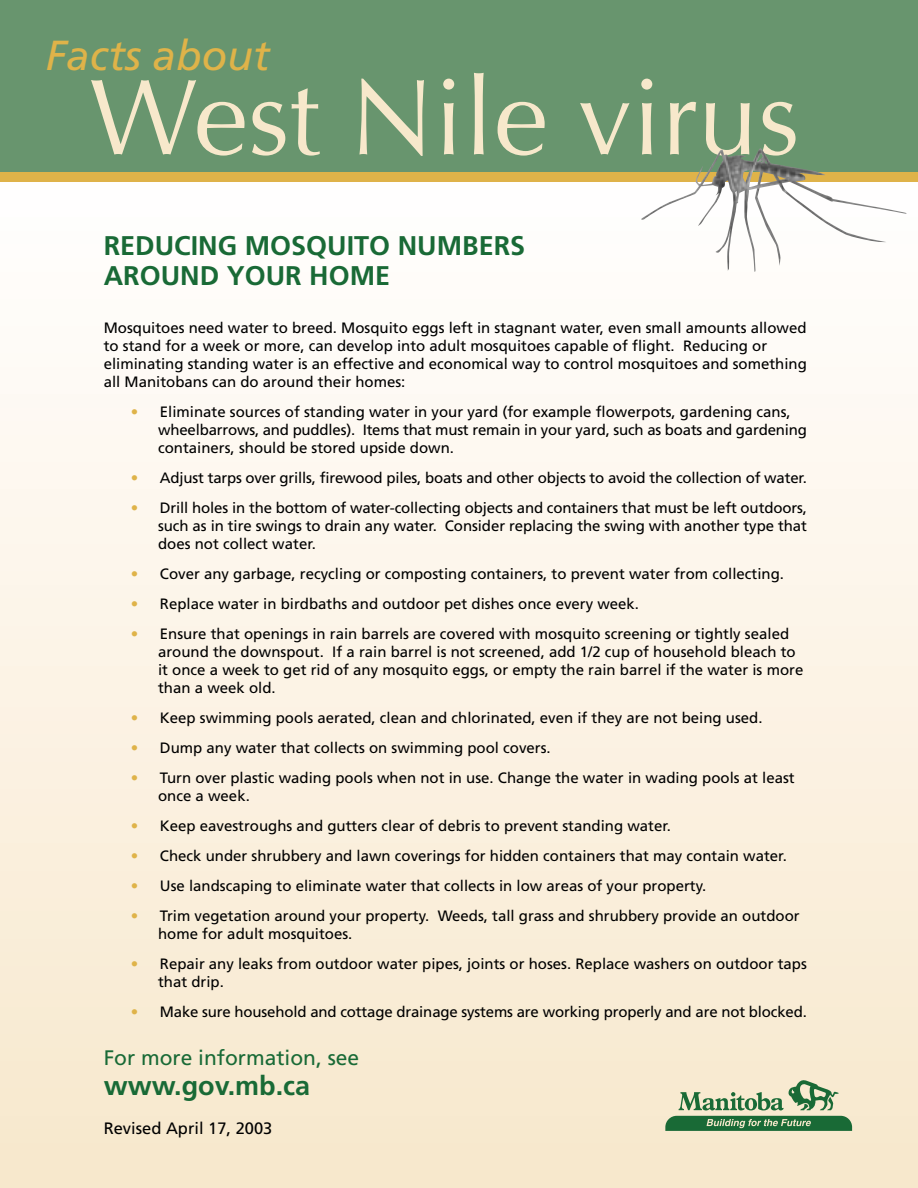
<style>
.page{position:relative;width:918px;height:1188px;background:#fff}
.page>*{position:absolute;margin:0;border:0;box-sizing:border-box;transform-origin:0 0}
.t1{font:108px "Optima";color:#f7e8cb}
.t2{font:italic 42px "Frutiger";color:#dfb349}
.t3{font:700 27px/30px "Frutiger";color:#196a36}
.t4{font:21px "Frutiger";color:#196a36}
.t5{font:16.5px "Frutiger";color:#000}
.t6{font:15px/18px "Frutiger";color:#000}
.s1{color:#dfb349}
</style>
<div class="page">
<div style="left:0;top:1183px;width:918px;height:5px;background:#f7e8cc"></div>
<div style="left:0;top:1170px;width:918px;height:14px;background:#f7e8cc"></div>
<div style="left:0;top:1156px;width:918px;height:14px;background:#f7e8cd"></div>
<div style="left:0;top:1143px;width:918px;height:13px;background:#f7e8cd"></div>
<div style="left:0;top:1129px;width:918px;height:14px;background:#f7e9ce"></div>
<div style="left:0;top:1115px;width:918px;height:14px;background:#f7e9cf"></div>
<div style="left:0;top:1102px;width:918px;height:13px;background:#f8ead0"></div>
<div style="left:0;top:1088px;width:918px;height:14px;background:#f8ead0"></div>
<div style="left:0;top:1075px;width:918px;height:13px;background:#f8ead1"></div>
<div style="left:0;top:1061px;width:918px;height:14px;background:#f8ead1"></div>
<div style="left:0;top:1047px;width:918px;height:14px;background:#f8ebd2"></div>
<div style="left:0;top:1034px;width:918px;height:13px;background:#f8ebd3"></div>
<div style="left:0;top:1020px;width:918px;height:14px;background:#f8ebd4"></div>
<div style="left:0;top:1007px;width:918px;height:13px;background:#f8ecd4"></div>
<div style="left:0;top:993px;width:918px;height:14px;background:#f9ecd5"></div>
<div style="left:0;top:979px;width:918px;height:14px;background:#f9ecd6"></div>
<div style="left:0;top:966px;width:918px;height:13px;background:#f9ecd7"></div>
<div style="left:0;top:952px;width:918px;height:14px;background:#f9edd7"></div>
<div style="left:0;top:938px;width:918px;height:14px;background:#f9edd8"></div>
<div style="left:0;top:925px;width:918px;height:14px;background:#f9eed9"></div>
<div style="left:0;top:911px;width:918px;height:14px;background:#f9eed9"></div>
<div style="left:0;top:898px;width:918px;height:13px;background:#faeeda"></div>
<div style="left:0;top:884px;width:918px;height:14px;background:#faeedb"></div>
<div style="left:0;top:870px;width:918px;height:14px;background:#faeedb"></div>
<div style="left:0;top:857px;width:918px;height:13px;background:#faefdc"></div>
<div style="left:0;top:843px;width:918px;height:14px;background:#faefdc"></div>
<div style="left:0;top:830px;width:918px;height:13px;background:#faf0de"></div>
<div style="left:0;top:816px;width:918px;height:14px;background:#fbf0de"></div>
<div style="left:0;top:802px;width:918px;height:14px;background:#fbf0df"></div>
<div style="left:0;top:789px;width:918px;height:13px;background:#fbf0e0"></div>
<div style="left:0;top:775px;width:918px;height:14px;background:#fbf1e1"></div>
<div style="left:0;top:761px;width:918px;height:14px;background:#fbf1e1"></div>
<div style="left:0;top:748px;width:918px;height:14px;background:#fbf1e2"></div>
<div style="left:0;top:734px;width:918px;height:14px;background:#fbf2e3"></div>
<div style="left:0;top:721px;width:918px;height:13px;background:#fcf2e3"></div>
<div style="left:0;top:707px;width:918px;height:14px;background:#fcf2e4"></div>
<div style="left:0;top:693px;width:918px;height:14px;background:#fcf3e5"></div>
<div style="left:0;top:680px;width:918px;height:13px;background:#fcf3e5"></div>
<div style="left:0;top:666px;width:918px;height:14px;background:#fcf3e5"></div>
<div style="left:0;top:653px;width:918px;height:13px;background:#fcf4e7"></div>
<div style="left:0;top:639px;width:918px;height:14px;background:#fcf4e7"></div>
<div style="left:0;top:625px;width:918px;height:14px;background:#fcf4e8"></div>
<div style="left:0;top:612px;width:918px;height:13px;background:#fcf5e9"></div>
<div style="left:0;top:598px;width:918px;height:14px;background:#fcf5e9"></div>
<div style="left:0;top:585px;width:918px;height:13px;background:#fcf5ea"></div>
<div style="left:0;top:571px;width:918px;height:14px;background:#fdf6eb"></div>
<div style="left:0;top:557px;width:918px;height:14px;background:#fdf6ec"></div>
<div style="left:0;top:544px;width:918px;height:13px;background:#fdf6ec"></div>
<div style="left:0;top:530px;width:918px;height:14px;background:#fdf7ed"></div>
<div style="left:0;top:516px;width:918px;height:14px;background:#fdf7ed"></div>
<div style="left:0;top:503px;width:918px;height:14px;background:#fdf7ee"></div>
<div style="left:0;top:489px;width:918px;height:14px;background:#fdf7ee"></div>
<div style="left:0;top:476px;width:918px;height:13px;background:#fef8f0"></div>
<div style="left:0;top:462px;width:918px;height:14px;background:#fef8f0"></div>
<div style="left:0;top:448px;width:918px;height:14px;background:#fef9f1"></div>
<div style="left:0;top:435px;width:918px;height:13px;background:#fef9f1"></div>
<div style="left:0;top:421px;width:918px;height:14px;background:#fef9f2"></div>
<div style="left:0;top:408px;width:918px;height:13px;background:#fef9f3"></div>
<div style="left:0;top:394px;width:918px;height:14px;background:#fdf9f3"></div>
<div style="left:0;top:380px;width:918px;height:14px;background:#fefaf5"></div>
<div style="left:0;top:367px;width:918px;height:13px;background:#fefaf5"></div>
<div style="left:0;top:353px;width:918px;height:14px;background:#fefbf6"></div>
<div style="left:0;top:339px;width:918px;height:14px;background:#fefbf7"></div>
<div style="left:0;top:326px;width:918px;height:14px;background:#fefbf7"></div>
<div style="left:0;top:312px;width:918px;height:14px;background:#fefcf8"></div>
<div style="left:0;top:299px;width:918px;height:13px;background:#fefcf8"></div>
<div style="left:0;top:285px;width:918px;height:14px;background:#fffcf9"></div>
<div style="left:0;top:271px;width:918px;height:14px;background:#fffcf9"></div>
<div style="left:0;top:258px;width:918px;height:13px;background:#fffdfa"></div>
<div style="left:0;top:244px;width:918px;height:14px;background:#fffdfb"></div>
<div style="left:0;top:231px;width:918px;height:13px;background:#fefdfb"></div>
<div style="left:0;top:0;width:918px;height:172px;background:#68956e"></div>
<div style="left:0;top:172px;width:918px;height:10px;background:#dfb349"></div>
<img style="left:641px;top:148px;width:266px;height:124px">
<svg style="left:665px;top:1080px;width:187px;height:51px"></svg>
<h2 class="t2" style="left:46px;top:39px;width:226px">Facts about</h2>
<h1 class="t1" style="left:90px;top:73px;width:712px">West Nile virus</h1>
<h3 class="t3" style="left:104px;top:232px;width:423px">REDUCING MOSQUITO NUMBERS<br>AROUND YOUR HOME</h3>
<p class="t6" style="left:104px;top:320px;width:705px">Mosquitoes need water to breed. Mosquito eggs left in stagnant water, even small amounts allowed to stand for a week or more, can develop into adult mosquitoes capable of flight. Reducing or eliminating standing water is an effective and economical way to control mosquitoes and something all Manitobans can do around their homes:</p>
<p class="t6" style="left:158px;top:404px;width:650px;text-indent:-27px"><span class="s1">•</span> Eliminate sources of standing water in your yard (for example flowerpots, gardening cans, wheelbarrows, and puddles). Items that must remain in your yard, such as boats and gardening containers, should be stored upside down.</p>
<p class="t6" style="left:131px;top:470px;width:678px"><span class="s1">•</span> Adjust tarps over grills, firewood piles, boats and other objects to avoid the collection of water.</p>
<p class="t6" style="left:158px;top:500px;width:650px;text-align:justify;text-indent:-27px"><span class="s1">•</span> Drill holes in the bottom of water-collecting objects and containers that must be left outdoors, such as in tire swings to drain any water. Consider replacing the swing with another type that does not collect water.</p>
<p class="t6" style="left:131px;top:566px;width:655px"><span class="s1">•</span> Cover any garbage, recycling or composting containers, to prevent water from collecting.</p>
<p class="t6" style="left:131px;top:596px;width:510px"><span class="s1">•</span> Replace water in birdbaths and outdoor pet dishes once every week.</p>
<p class="t6" style="left:158px;top:626px;width:647px;text-indent:-27px"><span class="s1">•</span> Ensure that openings in rain barrels are covered with mosquito screening or tightly sealed around the downspout. If a rain barrel is not screened, add 1/2 cup of household bleach to it once a week to get rid of any mosquito eggs, or empty the rain barrel if the water is more than a week old.</p>
<p class="t6" style="left:131px;top:710px;width:633px"><span class="s1">•</span> Keep swimming pools aerated, clean and chlorinated, even if they are not being used.</p>
<p class="t6" style="left:131px;top:740px;width:421px"><span class="s1">•</span> Dump any water that collects on swimming pool covers.</p>
<p class="t6" style="left:158px;top:770px;width:638px;text-indent:-27px"><span class="s1">•</span> Turn over plastic wading pools when not in use. Change the water in wading pools at least once a week.</p>
<p class="t6" style="left:131px;top:818px;width:542px"><span class="s1">•</span> Keep eavestroughs and gutters clear of debris to prevent standing water.</p>
<p class="t6" style="left:131px;top:848px;width:657px"><span class="s1">•</span> Check under shrubbery and lawn coverings for hidden containers that may contain water.</p>
<p class="t6" style="left:131px;top:878px;width:577px"><span class="s1">•</span> Use landscaping to eliminate water that collects in low areas of your property.</p>
<p class="t6" style="left:158px;top:908px;width:643px;text-indent:-27px"><span class="s1">•</span> Trim vegetation around your property. Weeds, tall grass and shrubbery provide an outdoor home for adult mosquitoes.</p>
<p class="t6" style="left:158px;top:956px;width:650px;text-indent:-27px"><span class="s1">•</span> Repair any leaks from outdoor water pipes, joints or hoses. Replace washers on outdoor taps that drip.</p>
<p class="t6" style="left:131px;top:1004px;width:678px"><span class="s1">•</span> Make sure household and cottage drainage systems are working properly and are not blocked.</p>
<h3 class="t4" style="left:104px;top:1049px;width:257px">For more information, see</h3>
<h3 class="t3" style="left:104px;top:1072px;width:208px">www.gov.mb.ca</h3>
<p class="t5" style="left:104px;top:1121px;width:170px">Revised April 17, 2003</p>
</div>
